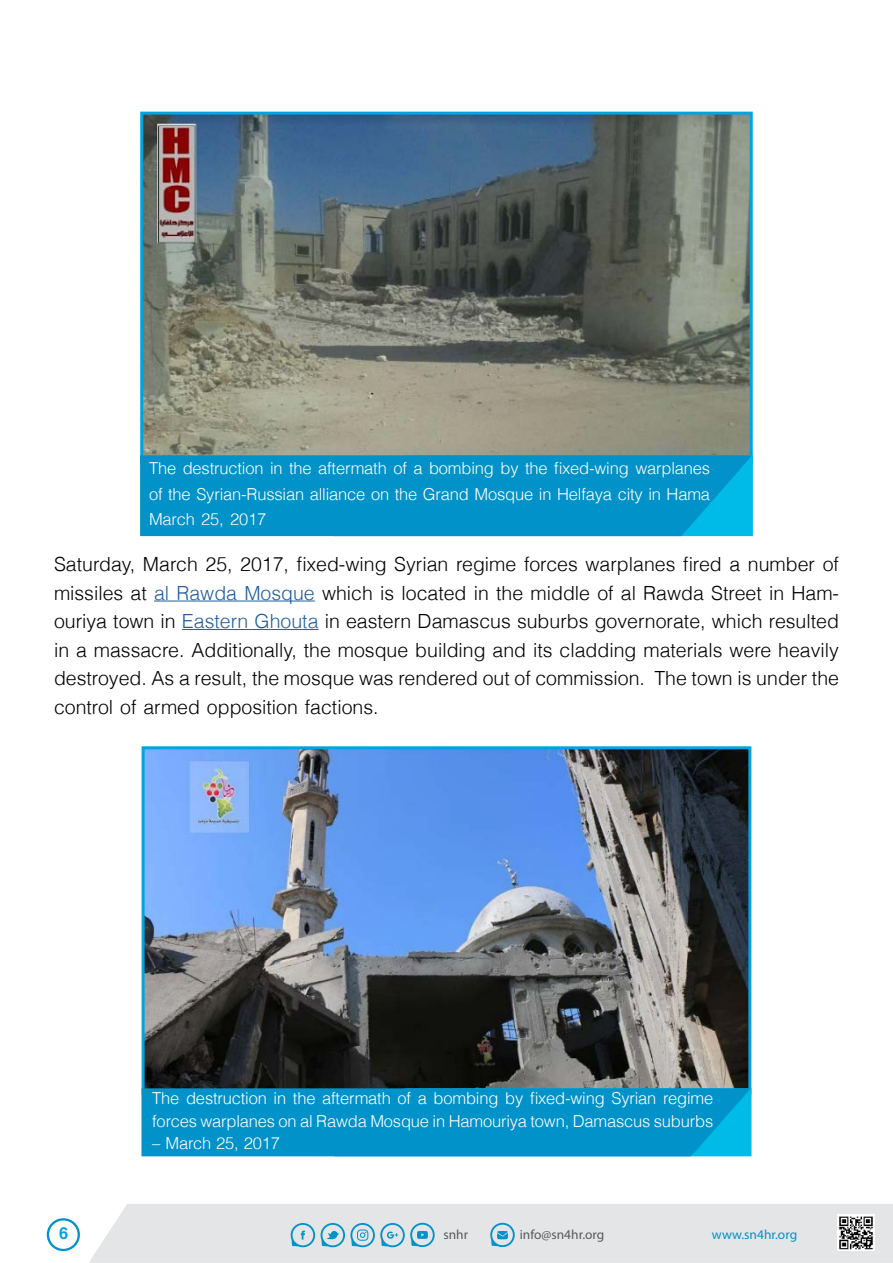
<style>
.page{position:relative;width:893px;height:1263px;background:#fff}
.page>*{position:absolute;margin:0;border:0;box-sizing:border-box;transform-origin:0 0}
.t1{font:300 19.5px/28.5px "Helvetica";color:#000;text-align:right}
.t2{font:300 16.5px/25.5px "Helvetica";letter-spacing:-.01em;color:#fff;text-align:justify}
.t3{font:700 16.5px "Helvetica";color:#00a4e2}
.t4{font:13.35px "Myriad Pro";color:#58595b}
.t5{font:13.35px "Myriad Pro";color:#0092c8}
.s1{color:#215e9e}
</style>
<div class="page">
<div style="left:89px;top:1204px;width:804px;height:59px;background:#e4e5e6"></div>
<svg style="left:291px;top:1223px;width:24px;height:24px"></svg>
<svg style="left:321px;top:1223px;width:114px;height:24px;background:#a1ccdd"></svg>
<svg style="left:490px;top:1223px;width:25px;height:24px"></svg>
<img style="left:837px;top:1214px;width:37px;height:37px">
<svg style="left:47px;top:1218px;width:33px;height:33px"></svg>
<hr style="left:154px;top:600px;width:161px;height:1px;background:#215e9e">
<hr style="left:182px;top:629px;width:137px;height:1px;background:#215e9e">
<img style="left:144px;top:116px;width:605px;height:339px">
<div style="left:140px;top:112px;width:613px;height:353px;border:3px solid #00a4e2"></div>
<svg style="left:140px;top:455px;width:612px;height:81px;background:#0094c9"></svg>
<img style="left:146px;top:750px;width:601px;height:338px">
<div style="left:142px;top:746px;width:609px;height:349px;border:3px solid #00a4e2"></div>
<svg style="left:141px;top:1088px;width:610px;height:68px;background:#0294c9"></svg>
<p class="t2" style="left:149px;top:455px;width:563px">The destruction in the aftermath of a bombing by the fixed-wing warplanes of the Syrian-Russian alliance on the Grand Mosque in Helfaya city in Hama March 25, 2017</p>
<p class="t1" style="left:54px;top:549px;width:786px">Saturday, March 25, 2017, fixed-wing Syrian regime forces warplanes fired a number of</p>
<p class="t1" style="left:54px;top:606px;width:786px">ouriya town in <span class="s1">Eastern Ghouta</span> in eastern Damascus suburbs governorate, which resulted</p>
<p class="t1" style="left:54px;top:577px;width:787px">missiles at <span class="s1">al Rawda Mosque</span> which is located in the middle of al Rawda Street in Ham-</p>
<p class="t1" style="left:54px;top:634px;width:787px">in a massacre. Additionally, the mosque building and its cladding materials were heavily<br>The town is under the</p>
<p class="t1" style="left:54px;top:663px;width:592px;text-align:left">destroyed. As a result, the mosque was rendered out of commission. control of armed opposition factions.</p>
<p class="t3" style="left:59px;top:1223px;width:11px">6</p>
<p class="t2" style="left:152px;top:1086px;width:563px;line-height:22.5px">The destruction in the aftermath of a bombing by fixed-wing Syrian regime forces warplanes on al Rawda Mosque in Hamouriya town, Damascus suburbs</p>
<p class="t2" style="left:152px;top:1130px;width:129px">– March 25, 2017</p>
<p class="t4" style="left:443px;top:1226px;width:26px">snhr</p>
<p class="t4" style="left:520px;top:1226px;width:86px">info@sn4hr.org</p>
<p class="t5" style="left:712px;top:1226px;width:87px">www.sn4hr.org</p>
</div>
